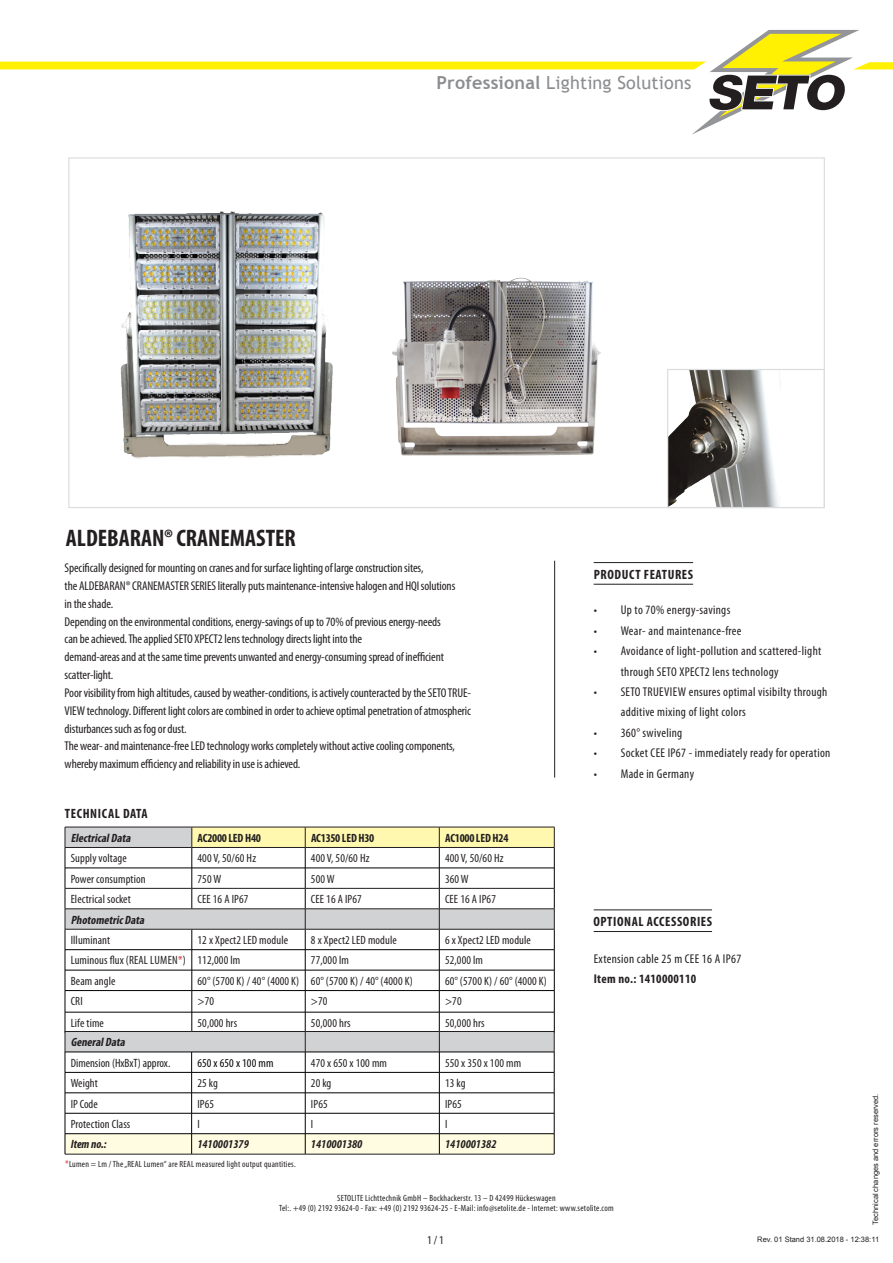
<style>
.page{position:relative;width:893px;height:1263px;background:#fff}
.page>*{position:absolute;margin:0;border:0;box-sizing:border-box;transform-origin:0 0}
.t1{font:700 condensed 24px "Myriad Pro";color:#231f20}
.t2{font:18px "Trebuchet MS";letter-spacing:.01em;color:#8b8d90}
.t3{font:700 condensed 13.5px "Myriad Pro";letter-spacing:.045em;color:#231f20}
.t4{font:condensed 12.75px/17.9px "Myriad Pro";letter-spacing:-.01em;color:#231f20;text-align:justify}
.t5{font:condensed 12.75px/20.4px "Myriad Pro";letter-spacing:.025em;color:#231f20}
.t6{font:700 condensed 12.75px "Myriad Pro";letter-spacing:.025em;color:#231f20}
.t7{font:condensed 12px "Myriad Pro";letter-spacing:.01em;color:#231f20}
.t8{font:italic 700 condensed 12px "Myriad Pro";color:#231f20}
.t9{font:italic 700 condensed 12px "Myriad Pro";color:#231f20}
.t10{font:700 condensed 12px "Myriad Pro";letter-spacing:-.02em;color:#231f20}
.t11{font:condensed 12px "Myriad Pro";letter-spacing:.01em;color:#040503}
.t12{font:condensed 9px "Myriad Pro";letter-spacing:.025em;color:#231f20}
.t13{font:7.5px "Arial";color:#231f20}
.s1{font-weight:700}
.s2{color:#d1232a}
.s3{font-size:9.75px;color:#d1232a}
</style>
<div class="page">
<svg style="left:0;top:30px;width:893px;height:105px"></svg>
<hr style="left:554px;top:561px;width:1px;height:216px;background:#231f20">
<img style="left:120px;top:211px;width:213px;height:248px">
<svg style="left:65px;top:827px;width:490px;height:327px"></svg>
<hr style="left:65px;top:1154px;width:127px;height:1px;background:#231f20">
<hr style="left:192px;top:1154px;width:113px;height:1px;background:#231f20">
<hr style="left:305px;top:1154px;width:134px;height:1px;background:#231f20">
<hr style="left:439px;top:1154px;width:115px;height:1px;background:#231f20">
<hr style="left:594px;top:584px;width:99px;height:1px;background:#231f20">
<hr style="left:594px;top:562px;width:99px;height:1px;background:#231f20">
<hr style="left:594px;top:931px;width:118px;height:1px;background:#231f20">
<hr style="left:594px;top:910px;width:118px;height:1px;background:#231f20">
<img style="left:392px;top:277px;width:209px;height:179px">
<img style="left:669px;top:371px;width:111px;height:135px">
<div style="left:667px;top:369px;width:158px;height:139px;border:1px solid #dcdddf"></div>
<p class="t2" style="left:436px;top:72px;width:256px"><span class="s1">Professional</span> Lighting Solutions</p>
<p class="t1" style="left:66px;top:523px;width:231px">ALDEBARAN® CRANEMASTER</p>
<p class="t4" style="left:65px;top:559px;width:360px">Specifically designed for mounting on cranes and for surface lighting of large construction sites,</p>
<p class="t4" style="left:65px;top:576px;width:392px">the ALDEBARAN® CRANEMASTER SERIES literally puts maintenance-intensive halogen and HQI solutions</p>
<p class="t4" style="left:65px;top:594px;width:50px">in the shade.</p>
<p class="t4" style="left:65px;top:612px;width:378px">Depending on the environmental conditions, energy-savings of up to 70% of previous energy-needs</p>
<p class="t4" style="left:65px;top:630px;width:299px">can be achieved. The applied SETO XPECT2 lens technology directs light into the</p>
<p class="t4" style="left:65px;top:648px;width:381px">demand-areas and at the same time prevents unwanted and energy-consuming spread of inefficient</p>
<p class="t4" style="left:65px;top:666px;width:50px">scatter-light.</p>
<p class="t4" style="left:65px;top:684px;width:408px">Poor visibility from high altitudes, caused by weather-conditions, is actively counteracted by the SETO TRUE-VIEW technology. Different light colors are combined in order to achieve optimal penetration of atmospheric disturbances such as fog or dust.</p>
<p class="t4" style="left:65px;top:737px;width:392px">The wear- and maintenance-free LED technology works completely without active cooling components,</p>
<p class="t4" style="left:65px;top:755px;width:237px">whereby maximum efficiency and reliability in use is achieved.</p>
<p class="t3" style="left:65px;top:805px;width:84px">TECHNICAL DATA</p>
<p class="t8" style="left:71px;top:830px;width:64px">ElectricalData</p>
<p class="t10" style="left:198px;top:830px;width:65px">AC2000 LED H40</p>
<p class="t10" style="left:311px;top:830px;width:65px">AC1350 LED H30</p>
<p class="t10" style="left:445px;top:830px;width:65px">AC1000 LED H24</p>
<p class="t7" style="left:71px;top:851px;width:58px">Supply voltage</p>
<p class="t7" style="left:198px;top:851px;width:60px">400 V, 50/60 Hz</p>
<p class="t7" style="left:311px;top:851px;width:60px">400 V, 50/60 Hz</p>
<p class="t7" style="left:445px;top:851px;width:60px">400 V, 50/60 Hz</p>
<p class="t7" style="left:71px;top:871px;width:76px">Power consumption</p>
<p class="t7" style="left:198px;top:871px;width:25px">750 W</p>
<p class="t7" style="left:311px;top:871px;width:25px">500 W</p>
<p class="t7" style="left:445px;top:871px;width:25px">360 W</p>
<p class="t7" style="left:71px;top:892px;width:62px">Electrical socket</p>
<p class="t7" style="left:198px;top:892px;width:52px">CEE 16 A IP67</p>
<p class="t7" style="left:311px;top:892px;width:52px">CEE 16 A IP67</p>
<p class="t7" style="left:445px;top:892px;width:52px">CEE 16 A IP67</p>
<p class="t8" style="left:71px;top:912px;width:78px">PhotometricData</p>
<p class="t7" style="left:71px;top:933px;width:41px">Illuminant</p>
<p class="t7" style="left:198px;top:933px;width:92px">12 x Xpect2 LED module</p>
<p class="t7" style="left:311px;top:933px;width:87px">8 x Xpect2 LED module</p>
<p class="t7" style="left:445px;top:933px;width:87px">6 x Xpect2 LED module</p>
<p class="t7" style="left:71px;top:953px;width:117px">Luminous flux (REAL LUMEN<span class="s2">*</span>)</p>
<p class="t7" style="left:198px;top:953px;width:44px">112,000 lm</p>
<p class="t7" style="left:311px;top:953px;width:40px">77,000 lm</p>
<p class="t7" style="left:445px;top:953px;width:40px">52,000 lm</p>
<p class="t7" style="left:71px;top:973px;width:46px">Beam angle</p>
<p class="t7" style="left:198px;top:973px;width:103px">60° (5700 K) / 40° (4000 K)</p>
<p class="t7" style="left:311px;top:973px;width:103px">60° (5700 K) / 40° (4000 K)</p>
<p class="t7" style="left:445px;top:973px;width:103px">60° (5700 K) / 60° (4000 K)</p>
<p class="t7" style="left:71px;top:994px;width:14px">CRI</p>
<p class="t7" style="left:198px;top:994px;width:18px">&gt;70</p>
<p class="t7" style="left:311px;top:994px;width:18px">&gt;70</p>
<p class="t7" style="left:445px;top:994px;width:18px">&gt;70</p>
<p class="t7" style="left:71px;top:1016px;width:35px">Life time</p>
<p class="t7" style="left:198px;top:1016px;width:41px">50,000 hrs</p>
<p class="t7" style="left:311px;top:1016px;width:41px">50,000 hrs</p>
<p class="t7" style="left:445px;top:1016px;width:41px">50,000 hrs</p>
<p class="t8" style="left:71px;top:1035px;width:58px">GeneralData</p>
<p class="t7" style="left:71px;top:1055px;width:101px">Dimension (HxBxT) approx.</p>
<p class="t11" style="left:197px;top:1055px;width:78px">650 x 650 x 100 mm</p>
<p class="t7" style="left:311px;top:1055px;width:78px">470 x 650 x 100 mm</p>
<p class="t7" style="left:445px;top:1055px;width:78px">550 x 350 x 100 mm</p>
<p class="t7" style="left:71px;top:1076px;width:29px">Weight</p>
<p class="t7" style="left:197px;top:1076px;width:22px">25 kg</p>
<p class="t7" style="left:311px;top:1076px;width:22px">20 kg</p>
<p class="t7" style="left:445px;top:1076px;width:22px">13 kg</p>
<p class="t7" style="left:71px;top:1096px;width:29px">IP Code</p>
<p class="t7" style="left:197px;top:1096px;width:18px">IP65</p>
<p class="t7" style="left:311px;top:1096px;width:18px">IP65</p>
<p class="t7" style="left:445px;top:1096px;width:18px">IP65</p>
<p class="t7" style="left:71px;top:1117px;width:61px">Protection Class</p>
<p class="t7" style="left:197px;top:1117px;width:4px">I</p>
<p class="t7" style="left:311px;top:1117px;width:4px">I</p>
<p class="t7" style="left:445px;top:1117px;width:4px">I</p>
<p class="t9" style="left:71px;top:1137px;width:37px">Item no.:</p>
<p class="t9" style="left:197px;top:1137px;width:53px">1410001379</p>
<p class="t9" style="left:311px;top:1137px;width:53px">1410001380</p>
<p class="t9" style="left:445px;top:1137px;width:53px">1410001382</p>
<p class="t12" style="left:65px;top:1159px;width:232px"><span class="s3">*</span>Lumen = Lm / The „REAL Lumen“ are REAL measured light output quantities.</p>
<p class="t3" style="left:594px;top:566px;width:101px">PRODUCT FEATURES</p>
<p class="t5" style="left:594px;top:600px;width:138px">• Up to 70% energy-savings</p>
<p class="t5" style="left:594px;top:620px;width:149px">• Wear- and maintenance-free</p>
<p class="t5" style="left:621px;top:641px;width:202px;text-indent:-27px">• Avoidance of light-pollution and scattered-light through SETO XPECT2 lens technology</p>
<p class="t5" style="left:621px;top:681px;width:208px;text-indent:-27px">• SETO TRUEVIEW ensures optimal visibilty through additive mixing of light colors</p>
<p class="t5" style="left:594px;top:722px;width:90px">• 360° swiveling</p>
<p class="t5" style="left:594px;top:743px;width:238px">• Socket CEE IP67 - immediately ready for operation</p>
<p class="t5" style="left:594px;top:763px;width:102px">• Made in Germany</p>
<p class="t3" style="left:593px;top:913px;width:120px">OPTIONAL ACCESSORIES</p>
<p class="t5" style="left:594px;top:948px;width:149px">Extension cable 25 m CEE 16 A IP67</p>
<p class="t6" style="left:594px;top:971px;width:104px">Item no.: 1410000110</p>
<p class="t12" style="left:337px;top:1192px;width:220px">SETOLITE Lichttechnik GmbH – Bockhackerstr. 13 – D 42499 Hückeswagen</p>
<p class="t12" style="left:279px;top:1203px;width:336px">Tel:. +49 (0) 2192 93624-0 - Fax: +49 (0) 2192 93624-25 - E-Mail: info@setolite.de - Internet: www.setolite.com</p>
<p class="t13" style="left:871px;top:1225px;width:133px;rotate:-90deg">Technical changes and errors reserved.</p>
<p class="t7" style="left:427px;top:1233px;width:18px">1 / 1</p>
<p class="t13" style="left:757px;top:1234px;width:123px">Rev. 01 Stand 31.08.2018 - 12:38:11</p>
</div>
